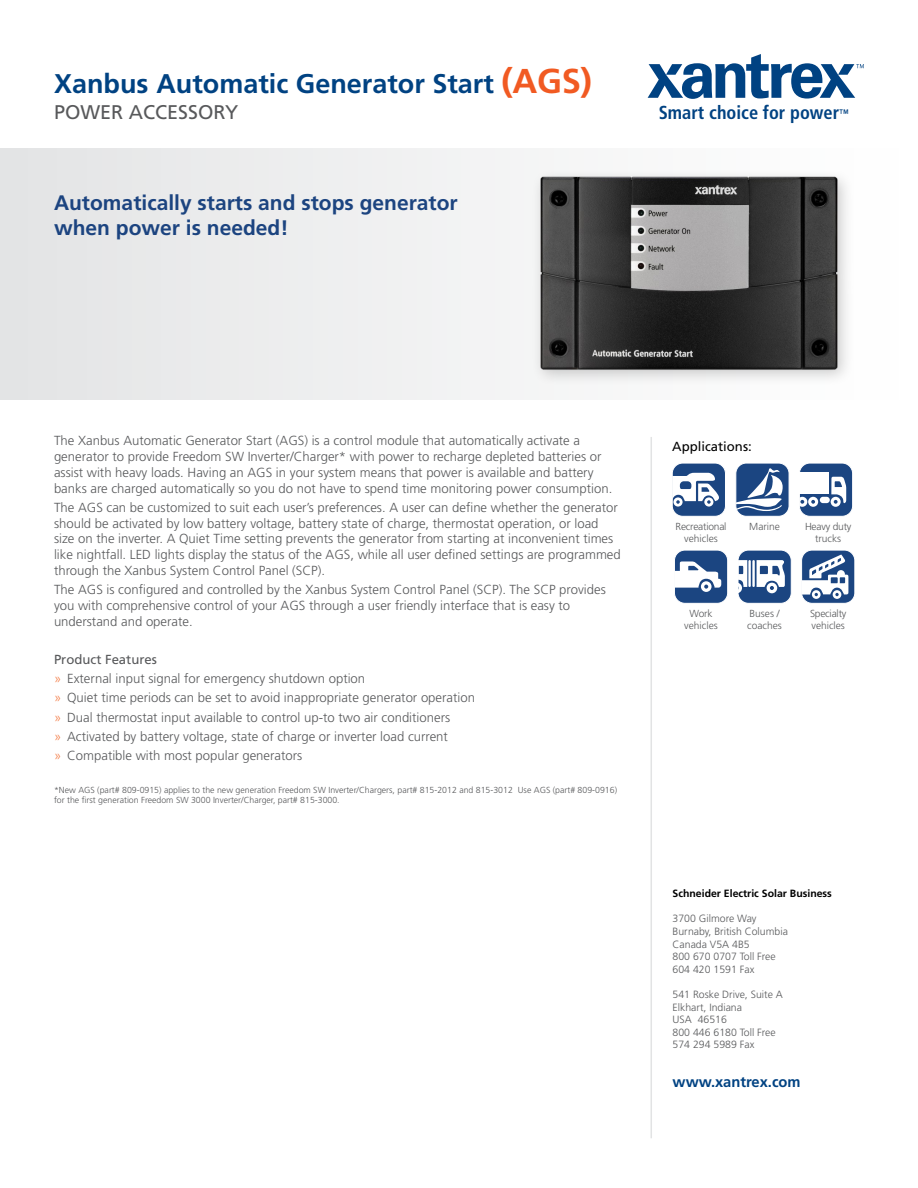
<style>
.page{position:relative;width:918px;height:1188px;background:#fff}
.page>*{position:absolute;margin:0;border:0;box-sizing:border-box;transform-origin:0 0}
.t1{font:700 27px "Frutiger";color:#004282}
.t2{font:700 21px/25.2px "Frutiger";color:#1c4480}
.t3{font:19.8px "Frutiger";color:#58595b}
.t4{font:700 condensed 18.75px "Frutiger";color:#004282}
.t5{font:700 15px "Frutiger";color:#004282}
.t6{font:300 13.2px/15.8px "Frutiger";color:#58595b}
.t7{font:13.2px "Frutiger";color:#000}
.t8{font:300 10.5px/12.6px "Frutiger";color:#58595b}
.t9{font:700 10.5px "Frutiger";color:#000}
.t10{font:300 10.2px/12.3px "Frutiger";letter-spacing:-.02em;color:#58595b;text-align:center}
.t11{font:300 10.2px/12.3px "Frutiger";color:#58595b;text-align:center}
.t12{font:300 8.7px/10.5px "Frutiger";color:#58595b}
.s1{font-size:34.5px;color:#f15a22}
.s2{font-size:10.95px}
.s3{font-weight:400}
.s4{color:#f47b44}
</style>
<div class="page">
<div style="left:0;top:148px;width:918px;height:252px;background:linear-gradient(to right,#e4e5e6,#fff)"></div>
<hr style="left:651px;top:437px;width:1px;height:701px;background:#e2e3e4">
<svg style="left:648px;top:54px;width:216px;height:45px"></svg>
<img style="left:526px;top:160px;width:325px;height:228px">
<div style="left:672px;top:463px;width:53px;height:53px;background:#1b4581;border-radius:11px"></div>
<div style="left:672px;top:463px;width:54px;height:53px;border:1px solid #fff;border-radius:11px"></div>
<svg style="left:672px;top:473px;width:47px;height:34px"></svg>
<div style="left:736px;top:463px;width:53px;height:53px;background:#1b4581;border-radius:11px"></div>
<div style="left:736px;top:463px;width:53px;height:53px;border:1px solid #fff;border-radius:11px"></div>
<svg style="left:736px;top:468px;width:47px;height:43px"></svg>
<div style="left:799px;top:463px;width:54px;height:53px;background:#1b4581;border-radius:11px"></div>
<div style="left:799px;top:463px;width:54px;height:53px;border:1px solid #fff;border-radius:11px"></div>
<svg style="left:799px;top:497px;width:19px;height:10px"></svg>
<div style="left:799px;top:473px;width:30px;height:21px;background:#fff"></div>
<svg style="left:831px;top:477px;width:15px;height:30px"></svg>
<div style="left:820px;top:497px;width:10px;height:6px;background:#fff;border-radius:3px"></div>
<div style="left:674px;top:550px;width:54px;height:53px;background:#1b4581;border-radius:11px"></div>
<div style="left:674px;top:550px;width:54px;height:54px;border:1px solid #fff;border-radius:11px"></div>
<svg style="left:674px;top:561px;width:47px;height:31px"></svg>
<div style="left:738px;top:550px;width:53px;height:53px;background:#1b4581;border-radius:11px"></div>
<div style="left:738px;top:550px;width:53px;height:54px;border:1px solid #fff;border-radius:11px"></div>
<hr style="left:752px;top:560px;width:3px;height:27px;background:#fff">
<hr style="left:748px;top:560px;width:3px;height:27px;background:#fff">
<svg style="left:757px;top:560px;width:28px;height:33px"></svg>
<svg style="left:738px;top:560px;width:9px;height:33px"></svg>
<div style="left:802px;top:550px;width:53px;height:53px;background:#1b4581;border-radius:11px"></div>
<div style="left:802px;top:550px;width:53px;height:54px;border:1px solid #fff;border-radius:11px"></div>
<svg style="left:802px;top:555px;width:46px;height:44px"></svg>
<h1 class="t1" style="left:54px;top:67px;width:540px">Xanbus Automatic Generator Start <span class="s1">(AGS)</span></h1>
<h3 class="t3" style="left:54px;top:100px;width:186px">POWER ACCESSORY</h3>
<h2 class="t2" style="left:54px;top:190px;width:405px">Automatically starts and stops generator when power is needed!</h2>
<h3 class="t4" style="left:659px;top:101px;width:192px">Smart choice for power<span class="s2">™</span></h3>
<p class="t6" style="left:54px;top:433px;width:560px">The Xanbus Automatic Generator Start (AGS) is a control module that automatically activate a generator to provide Freedom SW Inverter/Charger* with power to recharge depleted batteries or assist with heavy loads. Having an AGS in your system means that power is available and battery banks are charged automatically so you do not have to spend time monitoring power consumption.</p>
<p class="t6" style="left:54px;top:500px;width:568px">The AGS can be customized to suit each user’s preferences. A user can define whether the generator should be activated by low battery voltage, battery state of charge, thermostat operation, or load size on the inverter. A Quiet Time setting prevents the generator from starting at inconvenient times like nightfall. LED lights display the status of the AGS, while all user defined settings are programmed through the Xanbus System Control Panel (SCP).</p>
<p class="t6" style="left:54px;top:582px;width:553px">The AGS is configured and controlled by the Xanbus System Control Panel (SCP). The SCP provides you with comprehensive control of your AGS through a user friendly interface that is easy to understand and operate.</p>
<p class="t6" style="left:54px;top:650px;width:423px;line-height:19.2px"><span class="s3">Product Features<br></span><span class="s4">»</span> External input signal for emergency shutdown option<br><span class="s4">»</span> Quiet time periods can be set to avoid inappropriate generator operation <span class="s4">»</span> Dual thermostat input available to control up-to two air conditioners<br><span class="s4">»</span> Activated by battery voltage, state of charge or inverter load current<br><span class="s4">»</span> Compatible with most popular generators</p>
<p class="t12" style="left:54px;top:785px;width:565px">*New AGS (part# 809-0915) applies to the new generation Freedom SW Inverter/Chargers, part# 815-2012 and 815-3012 Use AGS (part# 809-0916) for the first generation Freedom SW 3000 Inverter/Charger, part# 815-3000.</p>
<p class="t7" style="left:672px;top:439px;width:81px">Applications:</p>
<p class="t10" style="left:676px;top:521px;width:52px">Recreational vehicles</p>
<p class="t11" style="left:749px;top:521px;width:32px">Marine</p>
<p class="t10" style="left:805px;top:521px;width:48px">Heavy duty trucks</p>
<p class="t11" style="left:684px;top:608px;width:35px">Work vehicles</p>
<p class="t11" style="left:747px;top:608px;width:36px;text-align:left">Buses / coaches</p>
<p class="t10" style="left:810px;top:608px;width:38px;text-align:left">Specialty vehicles</p>
<p class="t9" style="left:673px;top:887px;width:161px">Schneider Electric Solar Business</p>
<p class="t8" style="left:673px;top:913px;width:117px">3700 Gilmore Way<br>Burnaby, British Columbia<br>Canada V5A 4B5<br>800 670 0707 Toll Free<br>604 420 1591 Fax</p>
<p class="t8" style="left:673px;top:988px;width:112px">541 Roske Drive, Suite A<br>Elkhart, Indiana<br>USA 46516<br>800 446 6180 Toll Free<br>574 294 5989 Fax</p>
<p class="t5" style="left:673px;top:1073px;width:129px">www.xantrex.com</p>
</div>
